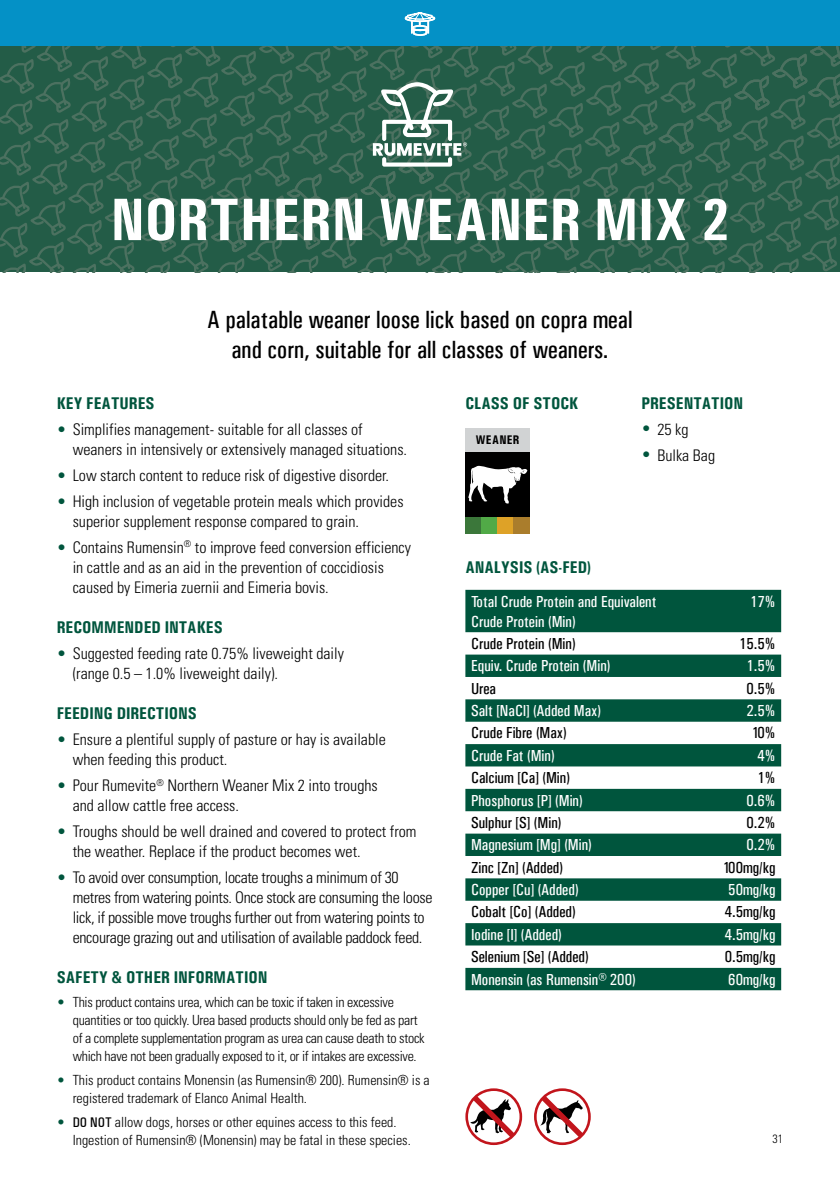
<style>
.page{position:relative;width:840px;height:1191px;background:#fff}
.page>*{position:absolute;margin:0;border:0;box-sizing:border-box;transform-origin:0 0}
.t1{font:700 60px "Univers Condensed";color:#fff}
.t2{font:25px/30px "Univers Condensed";color:#000;text-align:center}
.t3{font:700 17px "Univers Condensed";color:#00553d}
.t4{font:300 condensed 16px/20px "Univers";color:#000}
.t5{font:16px/20px "Univers Condensed";color:#fff}
.t6{font:300 condensed 16px/20px "Univers";letter-spacing:-.02em;color:#000}
.t7{font:16px "Univers Condensed";color:#000}
.t8{font:300 condensed 14px/18px "Univers";letter-spacing:-.02em;color:#000}
.t9{font:300 condensed 14px/18px "Univers";color:#000}
.t10{font:700 12.6px "Univers Condensed";letter-spacing:.025em;color:#000}
.t11{font:300 condensed 12px "Univers";color:#000}
.s1{color:#00553d}
.s2{font-family:"Univers Condensed";font-weight:500;font-stretch:normal}
</style>
<div class="page">
<div style="left:0;top:0;width:839px;height:45px;background:#0491c6"></div>
<svg style="left:0;top:45px;width:839px;height:227px;background:#2d624e"></svg>
<svg style="left:534px;top:1088px;width:56px;height:57px"></svg>
<svg style="left:465px;top:1088px;width:57px;height:57px"></svg>
<div style="left:465px;top:517px;width:16px;height:16px;background:#3b773a"></div>
<div style="left:481px;top:517px;width:16px;height:16px;background:#51aa47"></div>
<div style="left:497px;top:517px;width:16px;height:16px;background:#dea227"></div>
<div style="left:513px;top:517px;width:16px;height:16px;background:#aa7d2c"></div>
<div style="left:465px;top:428px;width:64px;height:24px;background:#d1d3d4"></div>
<div style="left:465px;top:452px;width:64px;height:65px;background:#000"></div>
<svg style="left:468px;top:466px;width:59px;height:38px"></svg>
<svg style="left:465px;top:590px;width:315px;height:400px;fill:#00553d"></svg>
<svg style="left:404px;top:12px;width:31px;height:24px"></svg>
<h1 class="t1" style="left:110px;top:183px;width:620px">NORTHERN WEANER MIX 2</h1>
<h2 class="t2" style="left:207px;top:305px;width:427px">A palatable weaner loose lick based on copra meal and corn, suitable for all classes of weaners.</h2>
<p class="t3" style="left:57px;top:392px;width:99px">KEY FEATURES</p>
<p class="t4" style="left:73px;top:419px;width:336px;text-indent:-16px"><span class="s1">•</span> Simplifies management- suitable for all classes of weaners in intensively or extensively managed situations.</p>
<p class="t4" style="left:57px;top:465px;width:334px"><span class="s1">•</span> Low starch content to reduce risk of digestive disorder.</p>
<p class="t4" style="left:73px;top:491px;width:332px;text-indent:-16px"><span class="s1">•</span> High inclusion of vegetable protein meals which provides superior supplement response compared to grain.</p>
<p class="t4" style="left:73px;top:537px;width:339px;text-indent:-16px"><span class="s1">•</span> Contains Rumensin<sup>®</sup> to improve feed conversion efficiency in cattle and as an aid in the prevention of coccidiosis caused by Eimeria zuernii and Eimeria bovis.</p>
<p class="t3" style="left:57px;top:616px;width:167px">RECOMMENDED INTAKES</p>
<p class="t4" style="left:73px;top:643px;width:272px;text-indent:-16px"><span class="s1">•</span> Suggested feeding rate 0.75% liveweight daily (range 0.5 – 1.0% liveweight daily).</p>
<p class="t3" style="left:57px;top:703px;width:142px">FEEDING DIRECTIONS</p>
<p class="t4" style="left:73px;top:729px;width:314px;text-indent:-16px"><span class="s1">•</span> Ensure a plentiful supply of pasture or hay is available when feeding this product.</p>
<p class="t4" style="left:73px;top:775px;width:306px;text-indent:-16px"><span class="s1">•</span> Pour Rumevite<sup>®</sup> Northern Weaner Mix 2 into troughs and allow cattle free access.</p>
<p class="t4" style="left:73px;top:821px;width:345px;text-indent:-16px"><span class="s1">•</span> Troughs should be well drained and covered to protect from the weather. Replace if the product becomes wet.</p>
<p class="t6" style="left:73px;top:867px;width:361px;text-indent:-16px"><span class="s1">•</span> To avoid over consumption, locate troughs a minimum of 30 metres from watering points. Once stock are consuming the loose lick, if possible move troughs further out from watering points to encourage grazing out and utilisation of available paddock feed.</p>
<p class="t3" style="left:57px;top:967px;width:212px">SAFETY &amp; OTHER INFORMATION</p>
<p class="t8" style="left:73px;top:993px;width:353px;text-indent:-16px"><span class="s1">•</span> This product contains urea, which can be toxic if taken in excessive quantities or too quickly. Urea based products should only be fed as part of a complete supplementation program as urea can cause death to stock which have not been gradually exposed to it, or if intakes are excessive.</p>
<p class="t9" style="left:73px;top:1071px;width:358px;text-indent:-16px"><span class="s1">•</span> This product contains Monensin (as Rumensin® 200). Rumensin® is a registered trademark of Elanco Animal Health.</p>
<p class="t9" style="left:73px;top:1113px;width:339px;text-indent:-16px"><span class="s1">•</span> <span class="s2">DO NOT</span> allow dogs, horses or other equines access to this feed.<br>Ingestion of Rumensin® (Monensin) may be fatal in these species.</p>
<p class="t3" style="left:465px;top:392px;width:114px">CLASS OF STOCK</p>
<p class="t10" style="left:475px;top:432px;width:45px">WEANER</p>
<p class="t3" style="left:641px;top:392px;width:103px">PRESENTATION</p>
<p class="t4" style="left:641px;top:419px;width:49px"><span class="s1">•</span> 25 kg</p>
<p class="t4" style="left:641px;top:445px;width:75px"><span class="s1">•</span> Bulka Bag</p>
<p class="t3" style="left:465px;top:557px;width:127px">ANALYSIS (AS-FED)</p>
<p class="t5" style="left:471px;top:591px;width:187px">Total Crude Protein and Equivalent<br>Crude Protein (Min)</p>
<p class="t5" style="left:749px;top:591px;width:27px">17%</p>
<p class="t7" style="left:471px;top:634px;width:106px">Crude Protein (Min)</p>
<p class="t7" style="left:738px;top:634px;width:38px">15.5%</p>
<p class="t5" style="left:471px;top:656px;width:141px">Equiv. Crude Protein (Min)</p>
<p class="t5" style="left:746px;top:656px;width:30px">1.5%</p>
<p class="t7" style="left:471px;top:679px;width:27px">Urea</p>
<p class="t7" style="left:746px;top:679px;width:30px">0.5%</p>
<p class="t5" style="left:471px;top:700px;width:131px">Salt [NaCl] (Added Max)</p>
<p class="t5" style="left:746px;top:700px;width:30px">2.5%</p>
<p class="t7" style="left:471px;top:723px;width:97px">Crude Fibre (Max)</p>
<p class="t7" style="left:751px;top:723px;width:25px">10%</p>
<p class="t5" style="left:471px;top:745px;width:85px">Crude Fat (Min)</p>
<p class="t5" style="left:757px;top:745px;width:19px">4%</p>
<p class="t7" style="left:471px;top:768px;width:100px">Calcium [Ca] (Min)</p>
<p class="t7" style="left:757px;top:768px;width:19px">1%</p>
<p class="t5" style="left:471px;top:790px;width:113px">Phosphorus [P] (Min)</p>
<p class="t5" style="left:746px;top:790px;width:30px">0.6%</p>
<p class="t7" style="left:471px;top:813px;width:92px">Sulphur [S] (Min)</p>
<p class="t7" style="left:746px;top:813px;width:30px">0.2%</p>
<p class="t5" style="left:471px;top:835px;width:122px">Magnesium [Mg] (Min)</p>
<p class="t5" style="left:746px;top:835px;width:30px">0.2%</p>
<p class="t7" style="left:471px;top:857px;width:93px">Zinc [Zn] (Added)</p>
<p class="t7" style="left:722px;top:857px;width:54px">100mg/kg</p>
<p class="t5" style="left:471px;top:879px;width:109px">Copper [Cu] (Added)</p>
<p class="t5" style="left:727px;top:879px;width:49px">50mg/kg</p>
<p class="t7" style="left:471px;top:902px;width:106px">Cobalt [Co] (Added)</p>
<p class="t7" style="left:724px;top:902px;width:52px">4.5mg/kg</p>
<p class="t5" style="left:471px;top:924px;width:92px">Iodine [I] (Added)</p>
<p class="t5" style="left:724px;top:924px;width:52px">4.5mg/kg</p>
<p class="t7" style="left:471px;top:947px;width:119px">Selenium [Se] (Added)</p>
<p class="t7" style="left:724px;top:947px;width:52px">0.5mg/kg</p>
<p class="t5" style="left:471px;top:969px;width:166px">Monensin (as Rumensin® 200)</p>
<p class="t5" style="left:727px;top:969px;width:49px">60mg/kg</p>
<p class="t11" style="left:772px;top:1131px;width:12px">31</p>
</div>
